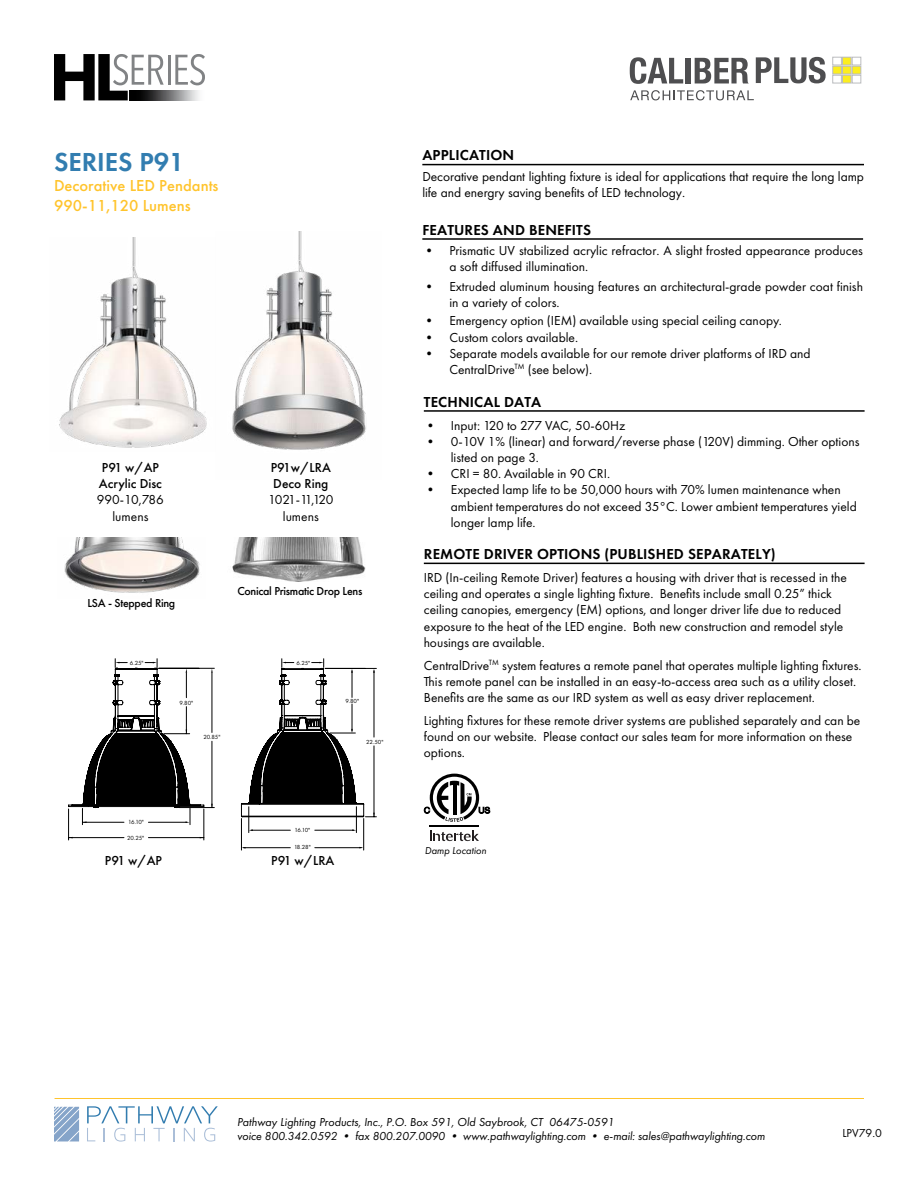
<style>
.page{position:relative;width:918px;height:1188px;background:#fff}
.page>*{position:absolute;margin:0;border:0;box-sizing:border-box;transform-origin:0 0}
.t1{font:600 27px "Futura PT";color:#327db0}
.t2{font:500 16.5px/19.8px "Futura PT";color:#ffc42c}
.t3{font:600 15px "Futura PT";letter-spacing:.01em;color:#000}
.t4{font:13.5px/16.2px "Futura PT";color:#000}
.t5{font:500 13.5px/16.2px "Futura PT";color:#000}
.t6{font:italic 12px/13.5px "Futura PT";letter-spacing:-.005em;color:#000}
.t7{font:500 12px "Futura PT";letter-spacing:-.025em;color:#000}
.t8{font:12px "Futura PT";color:#000}
.t9{font:italic 10.5px "Futura PT";color:#000}
.t10{font:6.15px "Futura PT";letter-spacing:-.035em;color:#000}
</style>
<div class="page">
<svg style="left:630px;top:57px;width:53px;height:27px"></svg>
<div style="left:686px;top:58px;width:5px;height:25px;background:#4e4e50"></div>
<svg style="left:695px;top:58px;width:54px;height:25px"></svg>
<svg style="left:756px;top:57px;width:70px;height:26px"></svg>
<div style="left:842px;top:57px;width:9px;height:8px;background:#fcee1f"></div>
<div style="left:842px;top:57px;width:9px;height:8px;border:1px solid #bbbdbf"></div>
<div style="left:842px;top:75px;width:9px;height:8px;background:#fcee1f"></div>
<div style="left:842px;top:75px;width:9px;height:8px;border:1px solid #bbbdbf"></div>
<div style="left:842px;top:66px;width:9px;height:8px;background:#fcee1f"></div>
<div style="left:842px;top:66px;width:9px;height:8px;border:1px solid #bbbdbf"></div>
<div style="left:852px;top:57px;width:9px;height:8px;border:1px solid #bbbdbf"></div>
<div style="left:852px;top:75px;width:9px;height:8px;border:1px solid #bbbdbf"></div>
<div style="left:852px;top:66px;width:9px;height:8px;background:#fcee1f"></div>
<div style="left:852px;top:66px;width:9px;height:8px;border:1px solid #bbbdbf"></div>
<div style="left:833px;top:57px;width:9px;height:8px;border:1px solid #bbbdbf"></div>
<div style="left:833px;top:75px;width:9px;height:8px;border:1px solid #bbbdbf"></div>
<div style="left:833px;top:66px;width:8px;height:8px;background:#fcee1f"></div>
<div style="left:833px;top:66px;width:9px;height:8px;border:1px solid #bbbdbf"></div>
<svg style="left:630px;top:90px;width:124px;height:10px"></svg>
<hr style="left:422px;top:164px;width:442px;height:1px;background:#000">
<hr style="left:55px;top:1098px;width:809px;height:1px;background:#ffc42c">
<svg style="left:430px;top:831px;width:49px;height:10px"></svg>
<hr style="left:430px;top:825px;width:49px;height:2px;background:#000">
<svg style="left:424px;top:773px;width:66px;height:49px"></svg>
<svg style="left:87px;top:1106px;width:131px;height:36px"></svg>
<svg style="left:54px;top:1107px;width:25px;height:34px"></svg>
<svg style="left:54px;top:54px;width:110px;height:46px"></svg>
<hr style="left:168px;top:55px;width:3px;height:30px;background:#818385">
<svg style="left:175px;top:54px;width:30px;height:31px"></svg>
<svg style="left:130px;top:91px;width:69px;height:9px"></svg>
<hr style="left:422px;top:238px;width:441px;height:2px;background:#000">
<hr style="left:424px;top:410px;width:441px;height:2px;background:#000">
<hr style="left:424px;top:563px;width:441px;height:1px;background:#000">
<img style="left:232px;top:231px;width:134px;height:219px">
<img style="left:59px;top:237px;width:148px;height:211px">
<hr style="left:241px;top:819px;width:1px;height:31px;background:#000">
<hr style="left:363px;top:819px;width:1px;height:31px;background:#000">
<hr style="left:244px;top:847px;width:46px;height:1px;background:#000">
<hr style="left:315px;top:847px;width:46px;height:1px;background:#000">
<svg style="left:241px;top:659px;width:135px;height:174px"></svg>
<hr style="left:159px;top:668px;width:55px;height:1px;background:#000">
<hr style="left:179px;top:807px;width:35px;height:1px;background:#000">
<hr style="left:212px;top:673px;width:1px;height:59px;background:#000">
<hr style="left:212px;top:741px;width:1px;height:67px;background:#000">
<hr style="left:204px;top:809px;width:1px;height:31px;background:#000">
<hr style="left:68px;top:809px;width:1px;height:31px;background:#000">
<hr style="left:148px;top:837px;width:56px;height:1px;background:#000">
<hr style="left:69px;top:837px;width:55px;height:1px;background:#000">
<svg style="left:68px;top:659px;width:136px;height:172px"></svg>
<img style="left:232px;top:538px;width:134px;height:43px">
<img style="left:64px;top:538px;width:136px;height:55px">
<h1 class="t1" style="left:54px;top:146px;width:132px">SERIES P91</h1>
<p class="t2" style="left:54px;top:176px;width:166px">Decorative LED Pendants<br>990-11,120 Lumens</p>
<p class="t3" style="left:422px;top:146px;width:93px">APPLICATION</p>
<p class="t4" style="left:422px;top:168px;width:443px">Decorative pendant lighting fixture is ideal for applications that require the long lamp life and energry saving benefits of LED technology.</p>
<p class="t5" style="left:99px;top:459px;width:64px">P91 w/AP<br>Acrylic Disc</p>
<p class="t4" style="left:97px;top:492px;width:69px;text-align:center">990-10,786 lumens</p>
<p class="t5" style="left:271px;top:459px;width:62px">P91w/LRA<br>Deco Ring</p>
<p class="t4" style="left:268px;top:492px;width:67px;text-align:center">1021-11,120 lumens</p>
<p class="t7" style="left:87px;top:596px;width:89px">LSA - Stepped Ring</p>
<p class="t7" style="left:237px;top:584px;width:126px">Conical Prismatic Drop Lens</p>
<p class="t10" style="left:130px;top:659px;width:15px">6.25"</p>
<p class="t10" style="left:180px;top:699px;width:15px">9.80"</p>
<p class="t10" style="left:203px;top:734px;width:19px">20.85"</p>
<p class="t10" style="left:297px;top:659px;width:15px">6.25"</p>
<p class="t10" style="left:345px;top:697px;width:15px">9.80"</p>
<p class="t10" style="left:366px;top:739px;width:19px">22.50"</p>
<p class="t3" style="left:422px;top:220px;width:170px">FEATURES AND BENEFITS</p>
<p class="t4" style="left:449px;top:243px;width:415px;text-indent:-27px">• Prismatic UV stabilized acrylic refractor. A slight frosted appearance produces a soft diffused illumination.</p>
<p class="t4" style="left:449px;top:278px;width:415px;text-indent:-27px">• Extruded aluminum housing features an architectural-grade powder coat finish in a variety of colors.</p>
<p class="t4" style="left:422px;top:313px;width:361px">• Emergency option (IEM) available using special ceiling canopy.</p>
<p class="t4" style="left:422px;top:329px;width:157px">• Custom colors available.</p>
<p class="t4" style="left:449px;top:345px;width:363px;text-indent:-27px">• Separate models available for our remote driver platforms of IRD and<br>CentralDrive<sup>TM</sup> (see below).</p>
<p class="t3" style="left:424px;top:392px;width:119px">TECHNICAL DATA</p>
<p class="t4" style="left:424px;top:417px;width:203px">• Input: 120 to 277 VAC, 50-60Hz</p>
<p class="t4" style="left:451px;top:433px;width:410px;text-indent:-27px">• 0-10V 1% (linear) and forward/reverse phase (120V) dimming. Other options listed on page 3.</p>
<p class="t4" style="left:424px;top:465px;width:188px">• CRI = 80. Available in 90 CRI.</p>
<p class="t4" style="left:451px;top:482px;width:407px;text-indent:-27px">• Expected lamp life to be 50,000 hours with 70% lumen maintenance when ambient temperatures do not exceed 35°C. Lower ambient temperatures yield longer lamp life.</p>
<p class="t3" style="left:424px;top:545px;width:353px">REMOTE DRIVER OPTIONS (PUBLISHED SEPARATELY)</p>
<p class="t4" style="left:424px;top:569px;width:425px">IRD (In-ceiling Remote Driver) features a housing with driver that is recessed in the ceiling and operates a single lighting fixture. Benefits include small 0.25” thick ceiling canopies, emergency (EM) options, and longer driver life due to reduced exposure to the heat of the LED engine. Both new construction and remodel style housings are available.</p>
<p class="t4" style="left:424px;top:657px;width:439px">CentralDrive<sup>TM</sup> system features a remote panel that operates multiple lighting fixtures.<br>This remote panel can be installed in an easy-to-access area such as a utility closet.<br>Benefits are the same as our IRD system as well as easy driver replacement.</p>
<p class="t4" style="left:424px;top:712px;width:438px">Lighting fixtures for these remote driver systems are published separately and can be found on our website. Please contact our sales team for more information on these options.</p>
<p class="t10" style="left:128px;top:818px;width:17px">16.10"</p>
<p class="t10" style="left:127px;top:834px;width:19px">20.25"</p>
<p class="t5" style="left:105px;top:852px;width:59px">P91 w/AP</p>
<p class="t10" style="left:295px;top:826px;width:17px">16.10"</p>
<p class="t10" style="left:294px;top:843px;width:18px">18.28"</p>
<p class="t5" style="left:271px;top:852px;width:65px">P91 w/LRA</p>
<p class="t9" style="left:425px;top:845px;width:63px">Damp Location</p>
<p class="t6" style="left:237px;top:1115px;width:529px">Pathway Lighting Products, Inc., P.O. Box 591, Old Saybrook, CT 06475-0591<br>voice 800.342.0592 • fax 800.207.0090 • www.pathwaylighting.com • e-mail: sales@pathwaylighting.com</p>
<p class="t8" style="left:842px;top:1126px;width:41px">LPV79.0</p>
</div>
